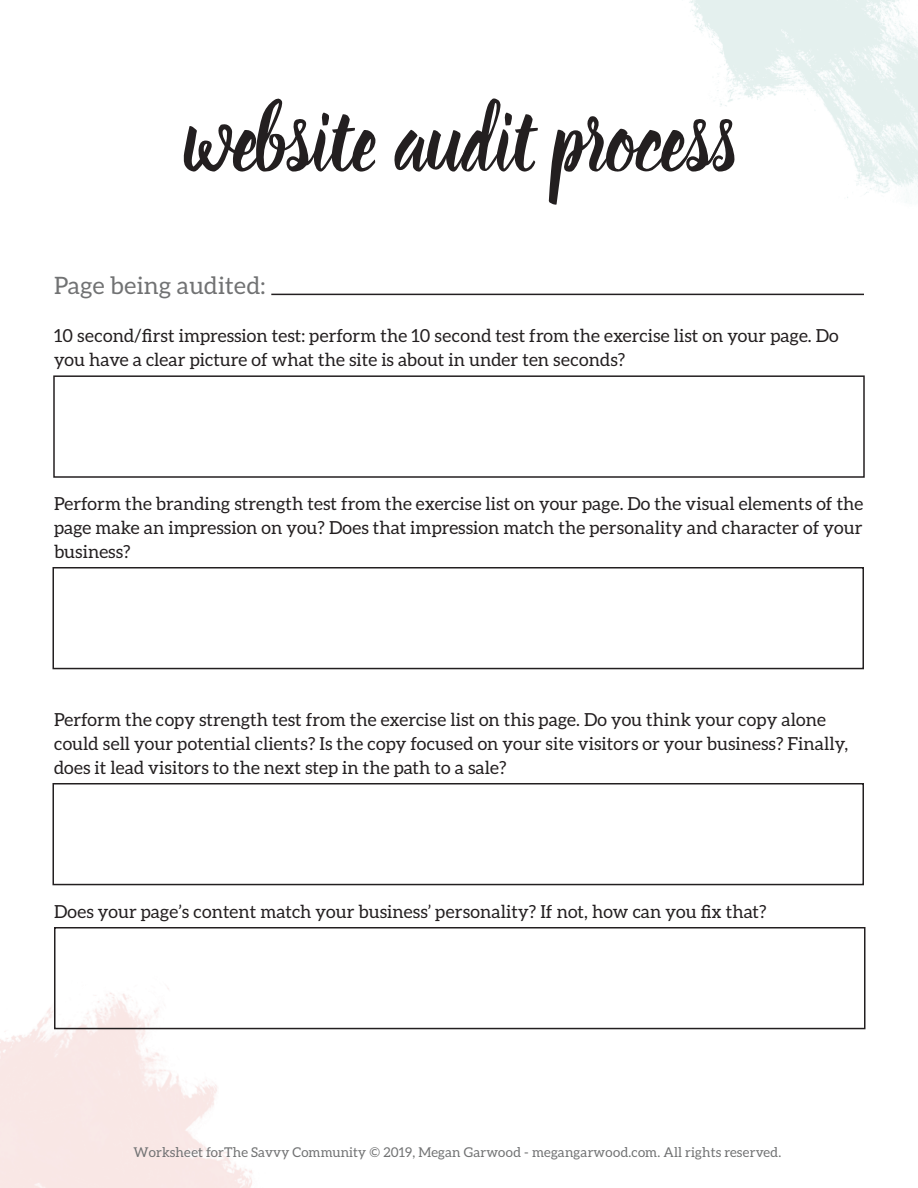
<style>
.page{position:relative;width:918px;height:1188px;background:#fff}
.page>*{position:absolute;margin:0;border:0;box-sizing:border-box;transform-origin:0 0}
.t1{font:90px "beloved";color:#231f20}
.t2{font:24px "Aleo";letter-spacing:.01em;color:#717273}
.t3{font:18px/24px "Aleo";letter-spacing:.005em;color:#231f20}
.t4{font:13.5px "Aleo";letter-spacing:.01em;color:#717273}
</style>
<div class="page">
<img style="left:0;top:0;width:918px;height:1188px">
<hr style="left:271px;top:294px;width:593px;height:1px;background:#231f20">
<div style="left:53px;top:375px;width:812px;height:103px;border:2px solid #231f20"></div>
<div style="left:53px;top:567px;width:811px;height:102px;border:2px solid #231f20"></div>
<div style="left:53px;top:783px;width:811px;height:102px;border:2px solid #231f20"></div>
<div style="left:54px;top:927px;width:812px;height:102px;border:2px solid #231f20"></div>
<h1 class="t1" style="left:183px;top:92px;width:553px">website audit process</h1>
<h2 class="t2" style="left:54px;top:272px;width:213px">Page being audited:</h2>
<p class="t3" style="left:54px;top:323px;width:786px">10 second/first impression test: perform the 10 second test from the exercise list on your page. Do you have a clear picture of what the site is about in under ten seconds?</p>
<p class="t3" style="left:54px;top:491px;width:811px;text-align:justify">Perform the branding strength test from the exercise list on your page. Do the visual elements of the page make an impression on you? Does that impression match the personality and character of your business?</p>
<p class="t3" style="left:54px;top:707px;width:796px">Perform the copy strength test from the exercise list on this page. Do you think your copy alone could sell your potential clients? Is the copy focused on your site visitors or your business? Finally, does it lead visitors to the next step in the path to a sale?</p>
<p class="t3" style="left:54px;top:899px;width:714px">Does your page’s content match your business’ personality? If not, how can you fix that?</p>
<p class="t4" style="left:133px;top:1145px;width:649px">Worksheet forThe Savvy Community © 2019, Megan Garwood - megangarwood.com. All rights reserved.</p>
</div>
